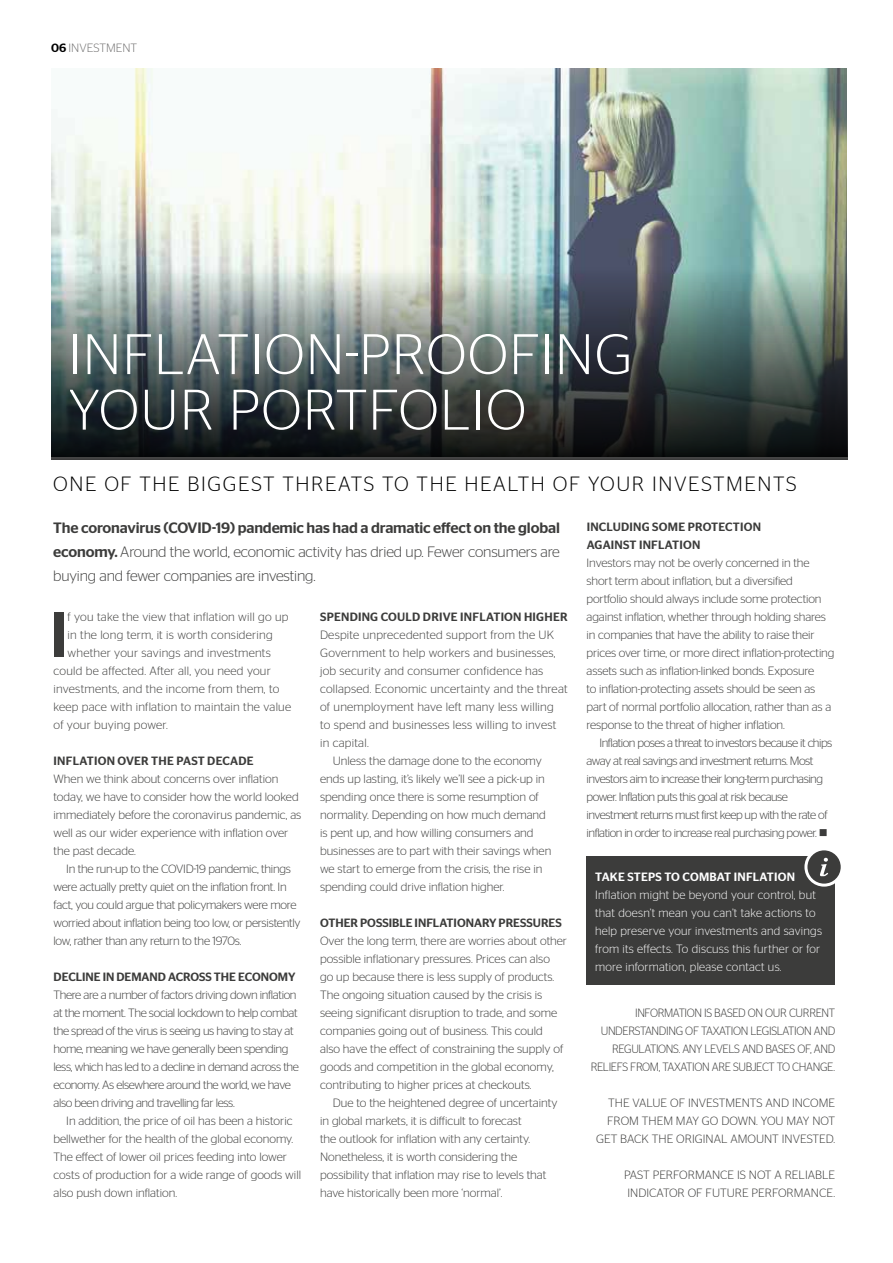
<style>
.page{position:relative;width:893px;height:1263px;background:#fff}
.page>*{position:absolute;margin:0;border:0;box-sizing:border-box;transform-origin:0 0}
.t1{font:500 63.45px "Stag Sans";color:#3c3c3b}
.t2{font:300 57px/55.5px "Stag Sans";letter-spacing:.02em;color:#fff}
.t3{font:300 20.55px "Stag Sans";letter-spacing:.08em;color:#000}
.t4{font:300 15px/24px "Stag Sans";letter-spacing:-.01em;color:#3c3c3b;text-align:justify}
.t5{font:300 12px/18px "Stag Sans";color:#3c3c3b}
.t6{font:300 12px "Stag Sans";letter-spacing:.02em;color:#3c3c3b}
.t7{font:300 12px/18px "Stag Sans";letter-spacing:-.03em;color:#3c3c3b}
.t8{font:300 12px/18px "Stag Sans";letter-spacing:-.04em;color:#3c3c3b}
.t9{font:300 12px/18px "Stag Sans";letter-spacing:-.02em;color:#3c3c3b}
.t10{font:300 12px/18px "Stag Sans";letter-spacing:.02em;color:#fff}
.t11{font:500 12px/18px "Stag Sans";letter-spacing:.01em;color:#3c3c3b}
.t12{font:300 12px/18px "Stag Sans";letter-spacing:-.03em;color:#3c3c3b;text-align:right;scale:.94 1}
.t13{font:500 12px "Stag Sans";letter-spacing:.02em;color:#fff}
.t14{font:300 12px "Stag Sans";color:#706f6f}
.s1{font-weight:500;color:#000}
.s2{font-weight:500}
</style>
<div class="page">
<img style="left:51px;top:68px;width:795px;height:198px">
<svg style="left:51px;top:266px;width:796px;height:4px"></svg>
<img style="left:51px;top:270px;width:797px;height:189px">
<div style="left:587px;top:856px;width:248px;height:129px;background:#3c3c3b"></div>
<svg style="left:806px;top:849px;width:36px;height:36px"></svg>
<div style="left:804px;top:847px;width:40px;height:40px;border:3px solid #fff;border-radius:50%"></div>
<svg style="left:820px;top:858px;width:8px;height:18px"></svg>
<p class="t14" style="left:51px;top:41px;width:88px"><span class="s1">06</span> INVESTMENT</p>
<h2 class="t2" style="left:69px;top:326px;width:566px">INFLATION-PROOFING<br>YOUR PORTFOLIO</h2>
<h3 class="t3" style="left:53px;top:472px;width:745px">ONE OF THE BIGGEST THREATS TO THE HEALTH OF YOUR INVESTMENTS</h3>
<p class="t4" style="left:53px;top:515px;width:508px"><span class="s2">The coronavirus (COVID-19) pandemic has had a dramatic effect on the global economy.</span> Around the world, economic activity has dried up. Fewer consumers are buying and fewer companies are investing.</p>
<h1 class="t1" style="left:49px;top:598px;width:20px">I</h1>
<p class="t6" style="left:68px;top:610px;width:222px">f you take the view that inflation will go up</p>
<p class="t11" style="left:587px;top:518px;width:176px">INCLUDING SOME PROTECTION<br>AGAINST INFLATION</p>
<p class="t5" style="left:587px;top:554px;width:249px">Investors may not be overly concerned in the short term about inflation, but a diversified portfolio should always include some protection against inflation, whether through holding shares in companies that have the ability to raise their prices over time, or more direct inflation-protecting assets such as inflation-linked bonds. Exposure<br>to inflation-protecting assets should be seen as part of normal portfolio allocation, rather than as a response to the threat of higher inflation.</p>
<p class="t8" style="left:587px;top:734px;width:247px;text-indent:13px">Inflation poses a threat to investors because it chips away at real savings and investment returns. Most investors aim to increase their long-term purchasing power. Inflation puts this goal at risk because investment returns must first keep up with the rate of inflation in order to increase real purchasing power. ■</p>
<p class="t11" style="left:320px;top:608px;width:249px">SPENDING COULD DRIVE INFLATION HIGHER</p>
<p class="t6" style="left:320px;top:628px;width:236px">Despite unprecedented support from the UK</p>
<p class="t6" style="left:320px;top:646px;width:237px">Government to help workers and businesses,</p>
<p class="t6" style="left:320px;top:664px;width:225px">job security and consumer confidence has</p>
<p class="t6" style="left:320px;top:682px;width:249px">collapsed. Economic uncertainty and the threat</p>
<p class="t6" style="left:320px;top:700px;width:235px">of unemployment have left many less willing</p>
<p class="t6" style="left:320px;top:718px;width:238px">to spend and businesses less willing to invest</p>
<p class="t6" style="left:320px;top:736px;width:50px">in capital.</p>
<p class="t5" style="left:333px;top:752px;width:211px">Unless the damage done to the economy</p>
<p class="t5" style="left:320px;top:770px;width:226px">ends up lasting, it’s likely we’ll see a pick-up in</p>
<p class="t5" style="left:320px;top:788px;width:220px">spending once there is some resumption of</p>
<p class="t5" style="left:320px;top:806px;width:227px">normality. Depending on how much demand</p>
<p class="t5" style="left:320px;top:824px;width:215px">is pent up, and how willing consumers and</p>
<p class="t5" style="left:320px;top:842px;width:233px">businesses are to part with their savings when</p>
<p class="t5" style="left:320px;top:860px;width:224px">we start to emerge from the crisis, the rise in</p>
<p class="t5" style="left:320px;top:878px;width:186px">spending could drive inflation higher.</p>
<p class="t11" style="left:320px;top:914px;width:243px">OTHER POSSIBLE INFLATIONARY PRESSURES</p>
<p class="t5" style="left:320px;top:932px;width:248px">Over the long term, there are worries about other possible inflationary pressures. Prices can also<br>go up because there is less supply of products.<br>The ongoing situation caused by the crisis is seeing significant disruption to trade, and some companies going out of business. This could<br>also have the effect of constraining the supply of goods and competition in the global economy, contributing to higher prices at checkouts.</p>
<p class="t5" style="left:320px;top:1094px;width:239px;text-indent:13px">Due to the heightened degree of uncertainty in global markets, it is difficult to forecast<br>the outlook for inflation with any certainty.<br>Nonetheless, it is worth considering the possibility that inflation may rise to levels that have historically been more ‘normal’.</p>
<p class="t6" style="left:68px;top:628px;width:207px">in the long term, it is worth considering</p>
<p class="t6" style="left:68px;top:646px;width:205px">whether your savings and investments</p>
<p class="t6" style="left:54px;top:664px;width:219px">could be affected. After all, you need your</p>
<p class="t6" style="left:54px;top:682px;width:227px">investments, and the income from them, to</p>
<p class="t6" style="left:54px;top:700px;width:239px">keep pace with inflation to maintain the value</p>
<p class="t6" style="left:54px;top:718px;width:116px">of your buying power.</p>
<p class="t11" style="left:54px;top:752px;width:201px">INFLATION OVER THE PAST DECADE</p>
<p class="t5" style="left:54px;top:770px;width:249px">When we think about concerns over inflation today, we have to consider how the world looked immediately before the coronavirus pandemic, as well as our wider experience with inflation over the past decade.</p>
<p class="t9" style="left:54px;top:860px;width:249px;text-indent:13px">In the run-up to the COVID-19 pandemic, things were actually pretty quiet on the inflation front. In fact, you could argue that policymakers were more worried about inflation being too low, or persistently low, rather than any return to the 1970s.</p>
<p class="t11" style="left:54px;top:968px;width:243px">DECLINE IN DEMAND ACROSS THE ECONOMY</p>
<p class="t7" style="left:54px;top:986px;width:247px">There are a number of factors driving down inflation at the moment. The social lockdown to help combat the spread of the virus is seeing us having to stay at home, meaning we have generally been spending less, which has led to a decline in demand across the economy. As elsewhere around the world, we have also been driving and travelling far less.</p>
<p class="t5" style="left:54px;top:1112px;width:249px;text-indent:13px">In addition, the price of oil has been a historic bellwether for the health of the global economy.<br>The effect of lower oil prices feeding into lower costs of production for a wide range of goods will also push down inflation.</p>
<p class="t13" style="left:595px;top:869px;width:201px">TAKE STEPS TO COMBAT INFLATION</p>
<p class="t10" style="left:595px;top:885px;width:228px">Inflation might be beyond your control, but that doesn’t mean you can’t take actions to help preserve your investments and savings from its effects. To discuss this further or for more information, please contact us.</p>
<p class="t12" style="left:591px;top:1004px;width:262px">INFORMATION IS BASED ON OUR CURRENT UNDERSTANDING OF TAXATION LEGISLATION AND REGULATIONS. ANY LEVELS AND BASES OF, AND RELIEFS FROM, TAXATION ARE SUBJECT TO CHANGE.</p>
<p class="t5" style="left:596px;top:1094px;width:241px;text-align:right">THE VALUE OF INVESTMENTS AND INCOME<br>FROM THEM MAY GO DOWN. YOU MAY NOT<br>GET BACK THE ORIGINAL AMOUNT INVESTED.</p>
<p class="t5" style="left:624px;top:1166px;width:213px">PAST PERFORMANCE IS NOT A RELIABLE<br>INDICATOR OF FUTURE PERFORMANCE.</p>
</div>
